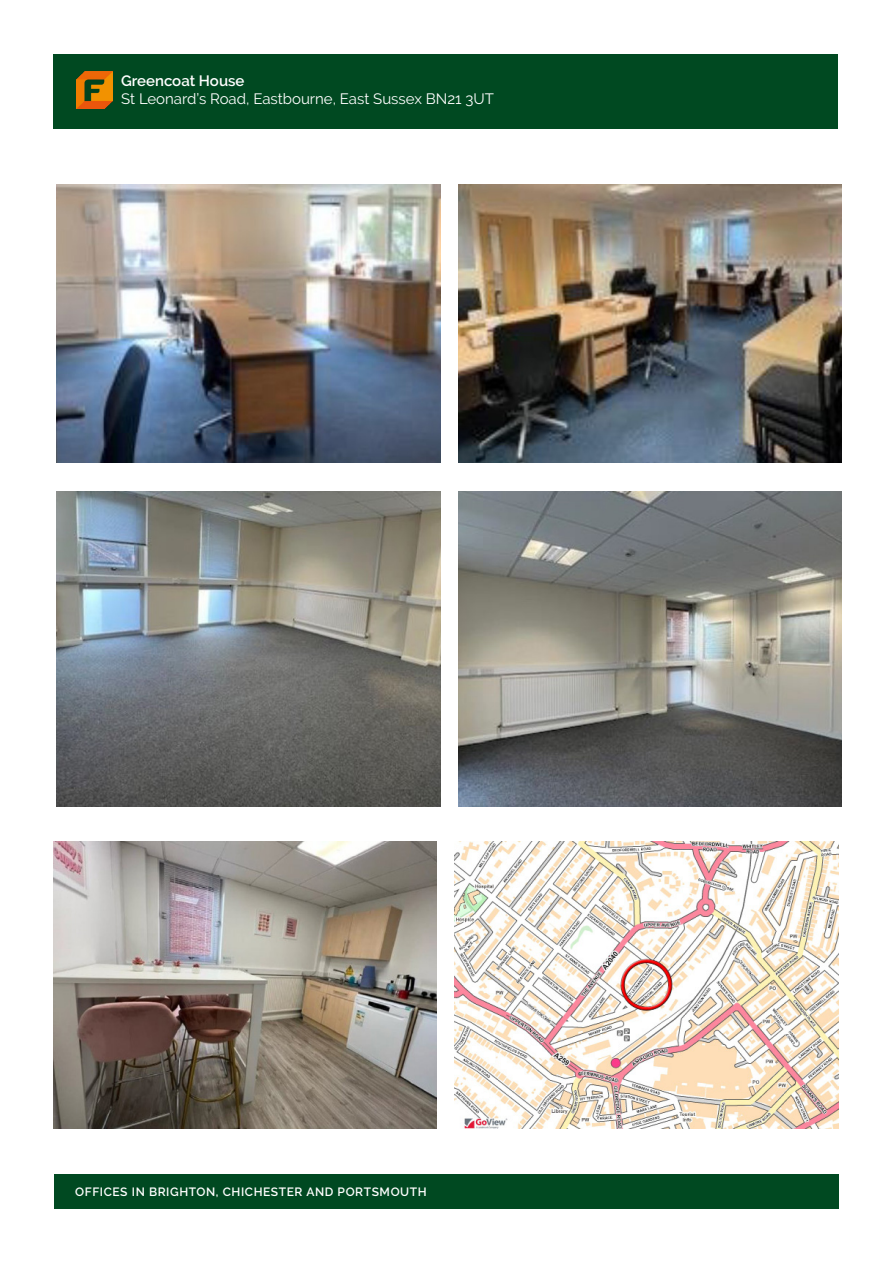
<style>
.page{position:relative;width:893px;height:1263px;background:#fff}
.page>*{position:absolute;margin:0;border:0;box-sizing:border-box;transform-origin:0 0}
.t1{font:15px "Raleway";color:#fff}
.t2{font:600 15px "Raleway";color:#fff}
.t3{font:600 12px "Raleway";letter-spacing:.05em;color:#fff}
</style>
<div class="page">
<div style="left:53px;top:54px;width:785px;height:75px;background:#004921"></div>
<img style="left:77px;top:72px;width:35px;height:37px">
<div style="left:54px;top:1175px;width:785px;height:34px;background:#004921"></div>
<img style="left:455px;top:841px;width:383px;height:287px">
<img style="left:53px;top:841px;width:384px;height:287px">
<img style="left:56px;top:185px;width:384px;height:277px">
<img style="left:458px;top:185px;width:384px;height:277px">
<img style="left:56px;top:491px;width:384px;height:315px">
<img style="left:458px;top:491px;width:384px;height:315px">
<p class="t2" style="left:121px;top:72px;width:125px">Greencoat House</p>
<p class="t1" style="left:121px;top:90px;width:374px">St Leonard’s Road, Eastbourne, East Sussex BN21 3UT</p>
<p class="t3" style="left:75px;top:1185px;width:353px">OFFICES IN BRIGHTON, CHICHESTER AND PORTSMOUTH</p>
</div>
